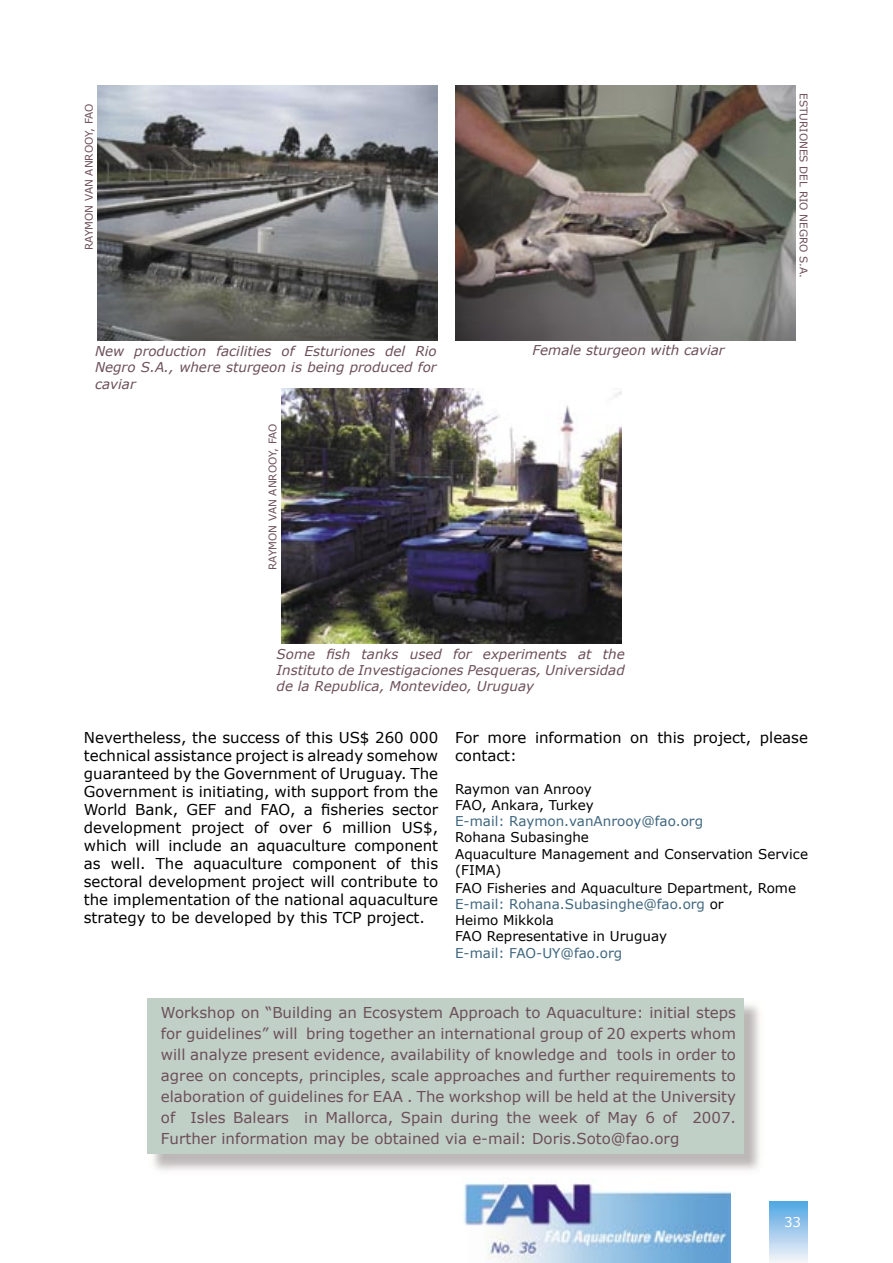
<style>
.page{position:relative;width:893px;height:1263px;background:#fff}
.page>*{position:absolute;margin:0;border:0;box-sizing:border-box;transform-origin:0 0}
.t1{font:15px/18px "Verdana";color:#000}
.t2{font:15px/21px "Verdana";color:#6c4f59;text-align:justify}
.t3{font:italic 13.5px/16.2px "Verdana";color:#6c4f59;text-align:justify}
.t4{font:13.5px/16.2px "Verdana";color:#000}
.t5{font:13.5px "Verdana";color:#3f667f}
.t6{font:13.5px "Verdana";color:#fff}
.t7{font:10.5px "Verdana";color:#6c4f59}
.s1{color:#3f667f}
</style>
<div class="page">
<div style="left:770px;top:1201px;width:38px;height:62px;background:linear-gradient(to bottom,#50a5e2,#f5f3f8)"></div>
<img style="left:463px;top:1177px;width:267px;height:86px">
<img style="left:97px;top:85px;width:340px;height:256px">
<img style="left:455px;top:86px;width:340px;height:255px">
<img style="left:282px;top:388px;width:340px;height:255px">
<div style="left:147px;top:998px;width:597px;height:156px;background:#c0d0c7"></div>
<p class="t7" style="left:82px;top:250px;width:148px;rotate:-90deg">RAYMON VAN ANROOY, FAO</p>
<p class="t3" style="left:95px;top:343px;width:343px">New production facilities of Esturiones del Rio Negro S.A., where sturgeon is being produced for caviar</p>
<p class="t7" style="left:266px;top:570px;width:148px;rotate:-90deg">RAYMON VAN ANROOY, FAO</p>
<p class="t3" style="left:532px;top:341px;width:194px">Female sturgeon with caviar</p>
<p class="t7" style="left:810px;top:93px;width:187px;rotate:90deg">ESTURIONES DEL RIO NEGRO S.A.</p>
<p class="t3" style="left:277px;top:645px;width:350px">Some fish tanks used for experiments at the Instituto de Investigaciones Pesqueras, Universidad de la Republica, Montevideo, Uruguay</p>
<p class="t1" style="left:455px;top:728px;width:354px">For more information on this project, please contact:</p>
<p class="t4" style="left:455px;top:780px;width:140px">Raymon van Anrooy<br>FAO, Ankara, Turkey</p>
<p class="t5" style="left:455px;top:813px;width:249px">E-mail: Raymon.vanAnrooy@fao.org</p>
<p class="t4" style="left:455px;top:829px;width:354px">Rohana Subasinghe<br>Aquaculture Management and Conservation Service (FIMA)</p>
<p class="t4" style="left:455px;top:879px;width:343px">FAO Fisheries and Aquaculture Department, Rome <span class="s1">E-mail: Rohana.Subasinghe@fao.org</span> or<br>Heimo Mikkola<br>FAO Representative in Uruguay</p>
<p class="t5" style="left:455px;top:944px;width:169px">E-mail: FAO-UY@fao.org</p>
<p class="t1" style="left:84px;top:728px;width:356px;text-align:justify">Nevertheless, the success of this US$ 260 000 technical assistance project is already somehow guaranteed by the Government of Uruguay. The Government is initiating, with support from the World Bank, GEF and FAO, a fisheries sector development project of over 6 million US$, which will include an aquaculture component as well. The aquaculture component of this sectoral development project will contribute to the implementation of the national aquaculture strategy to be developed by this TCP project.</p>
<p class="t2" style="left:161px;top:1002px;width:577px">Workshop on “Building an Ecosystem Approach to Aquaculture: initial steps for guidelines” will bring together an international group of 20 experts whom will analyze present evidence, availability of knowledge and tools in order to agree on concepts, principles, scale approaches and further requirements to elaboration of guidelines for EAA . The workshop will be held at the University of Isles Balears in Mallorca, Spain during the week of May 6 of 2007.<br>Further information may be obtained via e-mail: Doris.Soto@fao.org</p>
<p class="t6" style="left:784px;top:1213px;width:19px">33</p>
</div>
